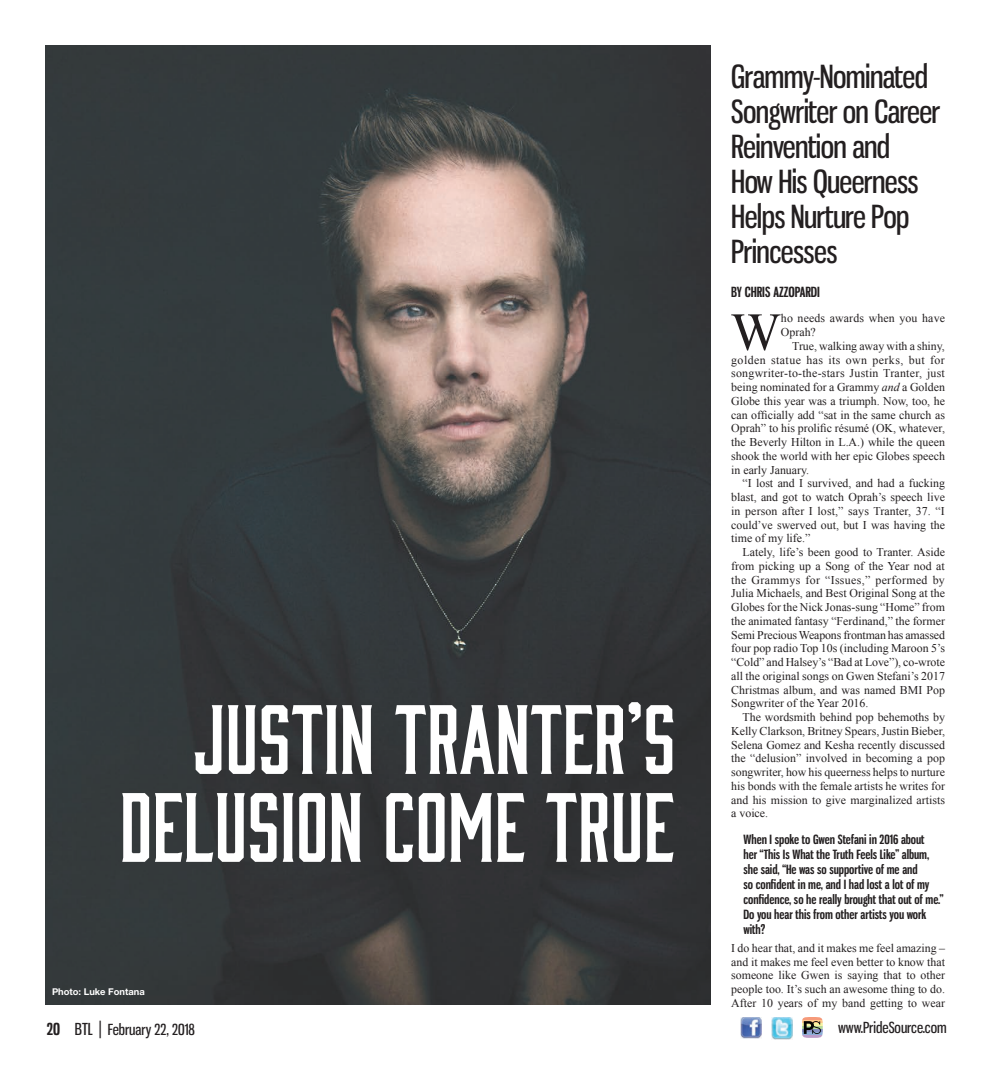
<style>
.page{position:relative;width:990px;height:1080px;background:#fff}
.page>*{position:absolute;margin:0;border:0;box-sizing:border-box;transform-origin:0 0}
.Body_Copy_-_DropCap{font:53.38px "Times New Roman";color:#231f20}
.Subhead{font:31.25px/35px "Gnuolane Rg";letter-spacing:-.02em;color:#231f20}
.t1{font:15px "Gnuolane Rg";color:#231f20}
.ByLine_New{font:700 13.75px "Gnuolane Rg";color:#231f20}
.Interview_Question{font:700 12.5px/15px "Gnuolane Rg";color:#231f20}
.Body_Copy{font:11.88px/13.8px "Times New Roman";color:#231f20;text-align:justify}
.Interview_A_-_1st_Pa{font:11.88px/13.8px "Times New Roman";color:#231f20;text-align:justify}
.Body_Copy_-_DropCap-2{font:11.88px/13.8px "Times New Roman";letter-spacing:.01em;color:#231f20}
.Photo_Caption_-_on_p{font:700 9.38px "Helvetica Neue LT Std";color:#fff}
.s1{font-style:italic}
.s2{font-weight:700;font-size:16.25px}
.s3{font-size:16.25px}
.s4{font-size:17.5px}
</style>
<div class="page">
<img style="left:771px;top:1017px;width:22px;height:22px">
<img style="left:740px;top:1017px;width:22px;height:22px">
<hr style="left:802px;top:1017px;width:21px;height:3px;background:#f69a7a">
<hr style="left:802px;top:1020px;width:21px;height:3px;background:#fdc88a">
<hr style="left:802px;top:1023px;width:21px;height:3px;background:#f6f3a2">
<hr style="left:802px;top:1026px;width:21px;height:3px;background:#b7d99b">
<hr style="left:802px;top:1029px;width:21px;height:3px;background:#868fc4">
<hr style="left:802px;top:1032px;width:21px;height:3px;background:#8fafd8">
<hr style="left:802px;top:1035px;width:21px;height:3px;background:#bb9cc9">
<svg style="left:804px;top:1021px;width:17px;height:13px"></svg>
<img style="left:45px;top:45px;width:666px;height:959px">
<svg style="left:122px;top:793px;width:551px;height:69px"></svg>
<svg style="left:195px;top:702px;width:479px;height:72px"></svg>
<p class="Photo_Caption_-_on_p" style="left:52px;top:986px;width:94px">Photo: Luke Fontana</p>
<p class="Subhead" style="left:731px;top:59px;width:211px">Grammy-Nominated<br>Songwriter on Career<br>Reinvention and<br>How His Queerness<br>Helps Nurture Pop<br>Princesses</p>
<p class="ByLine_New" style="left:731px;top:284px;width:90px">BY CHRIS AZZOPARDI</p>
<p class="Body_Copy_-_DropCap" style="left:731px;top:296px;width:52px">W</p>
<p class="Body_Copy_-_DropCap-2" style="left:781px;top:311px;width:166px">ho needs awards when you have<br>Oprah?</p>
<p class="Body_Copy" style="left:731px;top:339px;width:215px;text-indent:61px">True, walking away with a shiny, golden statue has its own perks, but for songwriter-to-the-stars Justin Tranter, just being nominated for a Grammy <span class="s1">and</span> a Golden Globe this year was a triumph. Now, too, he can officially add “sat in the same church as Oprah” to his prolific résumé (OK, whatever, the Beverly Hilton in L.A.) while the queen shook the world with her epic Globes speech in early January.</p>
<p class="Body_Copy" style="left:731px;top:476px;width:215px;text-indent:11px">“I lost and I survived, and had a fucking blast, and got to watch Oprah’s speech live in person after I lost,” says Tranter, 37. “I could’ve swerved out, but I was having the time of my life.”</p>
<p class="Body_Copy" style="left:731px;top:545px;width:215px;text-indent:11px">Lately, life’s been good to Tranter. Aside from picking up a Song of the Year nod at the Grammys for “Issues,” performed by Julia Michaels, and Best Original Song at the Globes for the Nick Jonas-sung “Home” from the animated fantasy “Ferdinand,” the former Semi Precious Weapons frontman has amassed four pop radio Top 10s (including Maroon 5’s “Cold” and Halsey’s “Bad at Love”), co-wrote all the original songs on Gwen Stefani’s 2017<br>Christmas album, and was named BMI Pop Songwriter of the Year 2016.</p>
<p class="Body_Copy" style="left:731px;top:710px;width:215px;text-indent:11px">The wordsmith behind pop behemoths by Kelly Clarkson, Britney Spears, Justin Bieber, Selena Gomez and Kesha recently discussed the “delusion” involved in becoming a pop songwriter, how his queerness helps to nurture his bonds with the female artists he writes for and his mission to give marginalized artists a voice.</p>
<p class="Interview_Question" style="left:743px;top:832px;width:201px">When I spoke to Gwen Stefani in 2016 about<br>her “This Is What the Truth Feels Like” album, she said, “He was so supportive of me and<br>so confident in me, and I had lost a lot of my confidence, so he really brought that out of me.” Do you hear this from other artists you work with?</p>
<p class="Interview_A_-_1st_Pa" style="left:731px;top:941px;width:215px">I do hear that, and it makes me feel amazing – and it makes me feel even better to know that someone like Gwen is saying that to other people too. It’s such an awesome thing to do.<br>After 10 years of my band getting to wear</p>
<p class="t1" style="left:47px;top:1021px;width:150px"><span class="s2">20</span> <span class="s3">BTL</span> <span class="s4">|</span> February 22, 2018</p>
<p class="t1" style="left:838px;top:1019px;width:110px">www.PrideSource.com</p>
</div>
